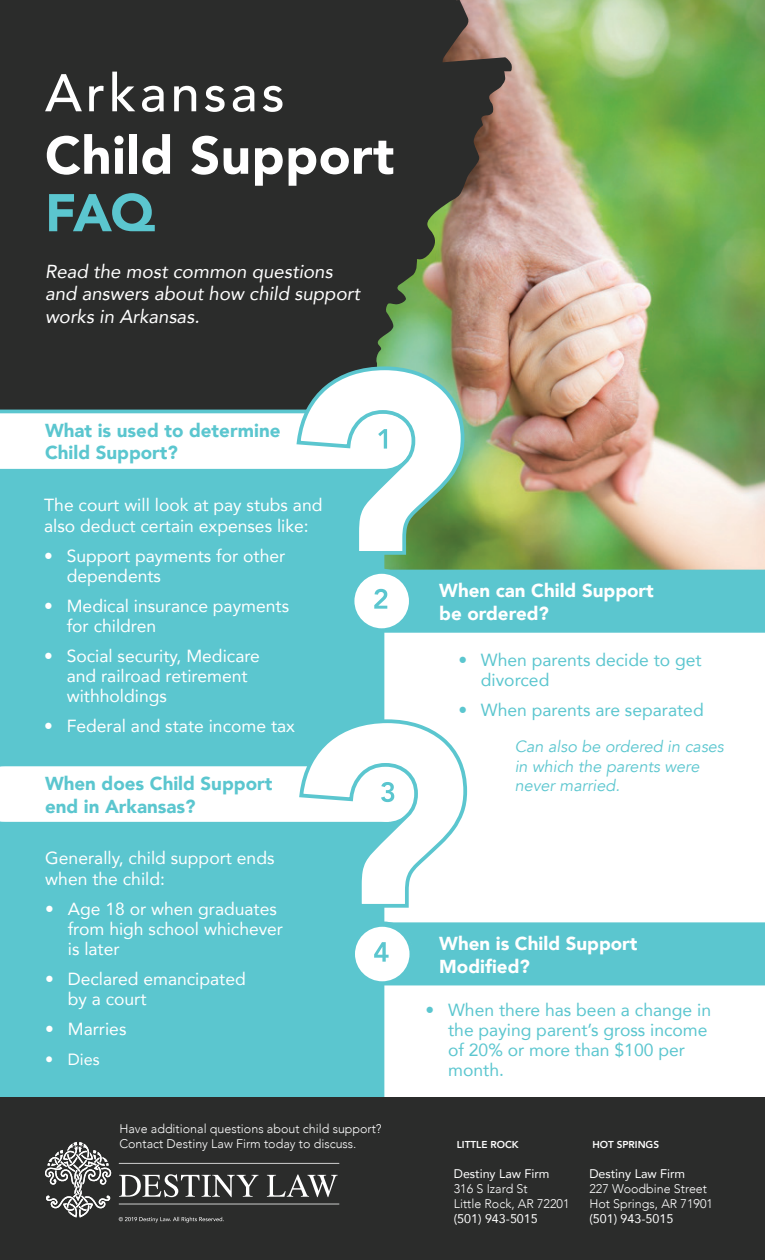
<style>
.page{position:relative;width:765px;height:1260px;background:#fff}
.page>*{position:absolute;margin:0;border:0;box-sizing:border-box;transform-origin:0 0}
.t1{font:900 52.5px "Avenir";letter-spacing:.01em;color:#fff}
.t2{font:500 52.5px "Avenir";letter-spacing:.07em;color:#fff}
.t3{font:900 52.5px "Avenir";color:#5bc6cf}
.t4{font:italic 18.75px/22.5px "Avenir";color:#fff}
.t5{font:900 18.75px/22.5px "Avenir";color:#5bc6cf}
.t6{font:900 18.75px/22.5px "Avenir";color:#fff}
.t7{font:17.5px/20px "Avenir";color:#fff}
.t8{font:17.5px/20px "Avenir";color:#5bc6cf}
.t9{font:italic 16.25px/19.5px "Avenir";color:#5bc6cf}
.t10{font:16.25px "Avenir";color:#fff}
.t11{font:300 12.5px/15px "Avenir";color:#fff}
.t12{font:12.5px "Avenir";color:#fff}
.t13{font:800 10px "Avenir";color:#fff}
</style>
<div class="page">
<img style="left:466px;top:0;width:299px;height:568px">
<svg style="left:164px;top:0;width:348px;height:441px;background:#44413a"></svg>
<div style="left:0;top:496px;width:384px;height:601px;background:#5bc6cf"></div>
<div style="left:0;top:0;width:164px;height:432px;background:#2b2c2b"></div>
<div style="left:0;top:1097px;width:765px;height:163px;background:#2b2c2b"></div>
<svg style="left:119px;top:1174px;width:139px;height:23px"></svg>
<svg style="left:267px;top:1174px;width:71px;height:23px"></svg>
<hr style="left:119px;top:1163px;width:220px;height:1px;background:#fff">
<hr style="left:119px;top:1204px;width:220px;height:1px;background:#fff">
<svg style="left:45px;top:1142px;width:67px;height:76px"></svg>
<svg style="left:119px;top:1217px;width:105px;height:5px"></svg>
<svg style="left:0;top:397px;width:294px;height:99px"></svg>
<svg style="left:294px;top:365px;width:172px;height:267px"></svg>
<svg style="left:0;top:766px;width:297px;height:56px"></svg>
<svg style="left:297px;top:717px;width:171px;height:268px"></svg>
<div style="left:353px;top:925px;width:58px;height:58px;background:#fff;border-radius:50%"></div>
<div style="left:351px;top:923px;width:62px;height:62px;border:4px solid #5bc6cf;border-radius:50%"></div>
<svg style="left:374px;top:921px;width:391px;height:66px;background:#6bcbd3"></svg>
<div style="left:353px;top:572px;width:58px;height:58px;background:#fff;border-radius:50%"></div>
<div style="left:351px;top:570px;width:62px;height:62px;border:4px solid #5bc6cf;border-radius:50%"></div>
<svg style="left:374px;top:568px;width:391px;height:67px;background:#6acad0"></svg>
<h1 class="t2" style="left:45px;top:48px;width:241px">Arkansas</h1>
<h1 class="t1" style="left:45px;top:111px;width:351px">Child Support</h1>
<h1 class="t3" style="left:45px;top:168px;width:112px">FAQ</h1>
<p class="t4" style="left:45px;top:260px;width:317px">Read the most common questions and answers about how child support works in Arkansas.</p>
<p class="t5" style="left:45px;top:419px;width:237px">What is used to determine<br>Child Support?</p>
<p class="t7" style="left:44px;top:494px;width:280px;line-height:21px">The court will look at pay stubs and also deduct certain expenses like:</p>
<p class="t7" style="left:67px;top:546px;width:220px;text-indent:-23px">• Support payments for other dependents</p>
<p class="t7" style="left:67px;top:596px;width:224px;text-indent:-23px">• Medical insurance payments for children</p>
<p class="t7" style="left:67px;top:646px;width:195px;text-indent:-23px">• Social security, Medicare and railroad retirement withholdings</p>
<p class="t7" style="left:44px;top:716px;width:252px">• Federal and state income tax</p>
<p class="t5" style="left:45px;top:772px;width:229px">When does Child Support end in Arkansas?</p>
<p class="t7" style="left:45px;top:847px;width:231px;line-height:21px">Generally, child support ends when the child:</p>
<p class="t7" style="left:68px;top:898px;width:217px;text-indent:-23px">• Age 18 or when graduates from high school whichever is later</p>
<p class="t7" style="left:68px;top:968px;width:179px;text-indent:-23px">• Declared emancipated by a court</p>
<p class="t7" style="left:45px;top:1018px;width:83px">• Marries</p>
<p class="t10" style="left:45px;top:1046px;width:56px">• Dies</p>
<p class="t11" style="left:119px;top:1121px;width:264px">Have additional questions about child support?<br>Contact Destiny Law Firm today to discuss.</p>
<p class="t6" style="left:439px;top:579px;width:216px">When can Child Support be ordered?</p>
<p class="t8" style="left:481px;top:649px;width:222px;text-indent:-23px">• When parents decide to get divorced</p>
<p class="t8" style="left:458px;top:699px;width:247px">• When parents are separated</p>
<p class="t9" style="left:515px;top:737px;width:211px">Can also be ordered in cases in which the parents were never married.</p>
<p class="t6" style="left:439px;top:932px;width:200px">When is Child Support<br>Modified?</p>
<p class="t8" style="left:448px;top:1000px;width:265px;text-indent:-23px">• When there has been a change in the paying parent’s gross income of 20% or more than $100 per month.</p>
<p class="t13" style="left:457px;top:1136px;width:64px">LITTLE ROCK</p>
<p class="t12" style="left:454px;top:1163px;width:97px">Destiny Law Firm</p>
<p class="t11" style="left:454px;top:1181px;width:117px">316 S Izard St<br>Little Rock, AR 72201</p>
<p class="t12" style="left:454px;top:1208px;width:86px">(501) 943-5015</p>
<p class="t13" style="left:592px;top:1136px;width:68px">HOT SPRINGS</p>
<p class="t12" style="left:589px;top:1163px;width:97px">Destiny Law Firm</p>
<p class="t11" style="left:589px;top:1181px;width:125px">227 Woodbine Street<br>Hot Springs, AR 71901</p>
<p class="t12" style="left:589px;top:1208px;width:86px">(501) 943-5015</p>
</div>
